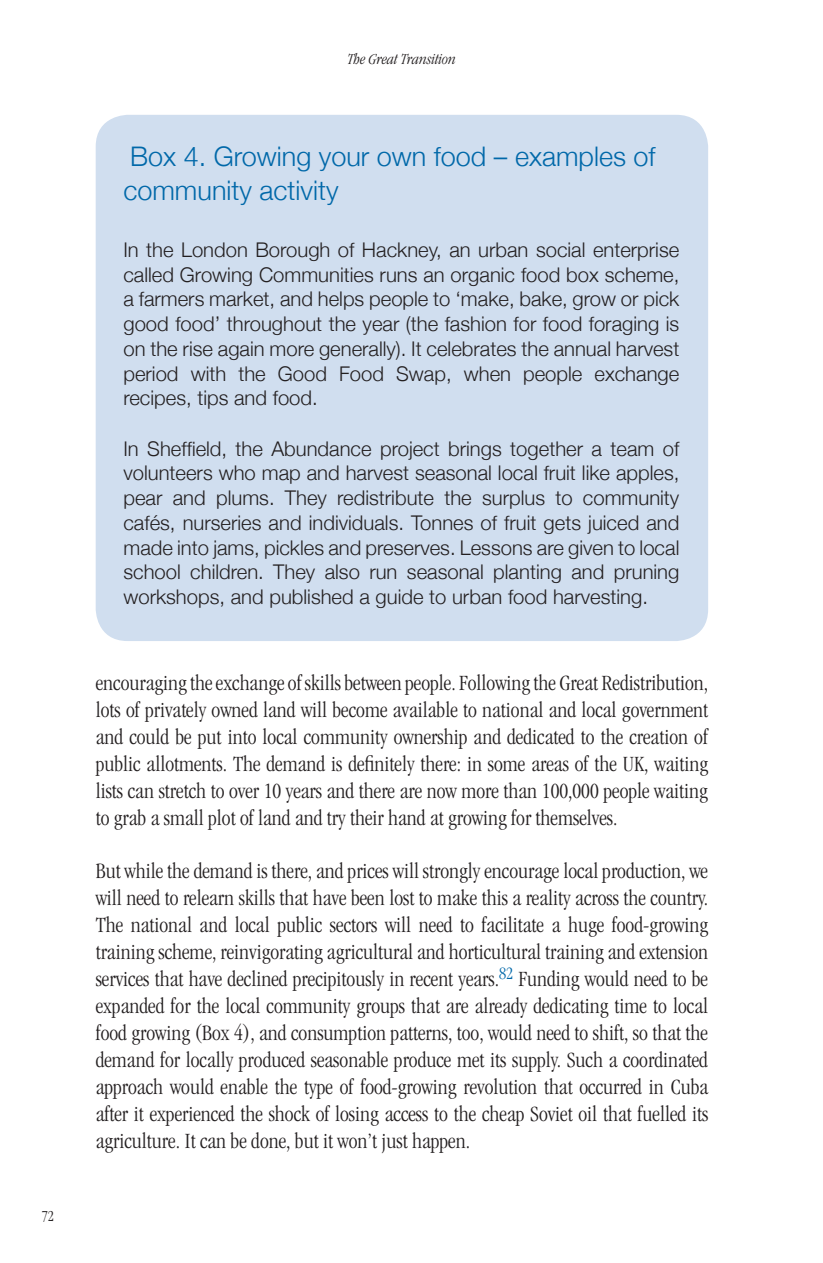
<style>
.page{position:relative;width:823px;height:1263px;background:#fff}
.page>*{position:absolute;margin:0;border:0;box-sizing:border-box;transform-origin:0 0}
.Box_header{font:300 27px/33.8px "Helvetica Neue";color:#0068a9}
.t1{font:300 condensed 22.5px/27px "Garamond";color:#231f20;text-align:justify}
.Box_text{font:300 20.25px/24.8px "Helvetica Neue";color:#231f20;text-align:justify}
.t2{font:italic 300 condensed 15.75px "Garamond";color:#231f20}
.t3{font:300 condensed 15.75px "Garamond";color:#231f20}
</style>
<div class="page">
<div style="left:96px;top:115px;width:612px;height:526px;background:#d0deef;border-radius:32px"></div>
<p class="t3" style="left:42px;top:1208px;width:14px">72</p>
<p class="t2" style="left:348px;top:50px;width:110px">The Great Transition</p>
<p class="Box_header" style="left:123px;top:139px;width:533px">Box 4. Growing your own food – examples of community activity</p>
<p class="Box_text" style="left:123px;top:237px;width:557px">In the London Borough of Hackney, an urban social enterprise called Growing Communities runs an organic food box scheme, a farmers market, and helps people to ‘make, bake, grow or pick good food’ throughout the year (the fashion for food foraging is on the rise again more generally). It celebrates the annual harvest period with the Good Food Swap, when people exchange recipes, tips and food.</p>
<p class="Box_text" style="left:123px;top:436px;width:557px">In Sheffield, the Abundance project brings together a team of volunteers who map and harvest seasonal local fruit like apples, pear and plums. They redistribute the surplus to community cafés, nurseries and individuals. Tonnes of fruit gets juiced and made into jams, pickles and preserves. Lessons are given to local school children. They also run seasonal planting and pruning workshops, and published a guide to urban food harvesting.</p>
<p class="t1" style="left:96px;top:670px;width:614px">encouraging the exchange of skills between people. Following the Great Redistribution, lots of privately owned land will become available to national and local government and could be put into local community ownership and dedicated to the creation of public allotments. The demand is definitely there: in some areas of the UK, waiting lists can stretch to over 10 years and there are now more than 100,000 people waiting to grab a small plot of land and try their hand at growing for themselves.</p>
<p class="t1" style="left:96px;top:857px;width:614px">But while the demand is there, and prices will strongly encourage local production, we will need to relearn skills that have been lost to make this a reality across the country.<br>The national and local public sectors will need to facilitate a huge food-growing training scheme, reinvigorating agricultural and horticultural training and extension services that have declined precipitously in recent years.<sup>82</sup> Funding would need to be expanded for the local community groups that are already dedicating time to local food growing (Box 4), and consumption patterns, too, would need to shift, so that the demand for locally produced seasonable produce met its supply. Such a coordinated approach would enable the type of food-growing revolution that occurred in Cuba after it experienced the shock of losing access to the cheap Soviet oil that fuelled its agriculture. It can be done, but it won’t just happen.</p>
</div>
